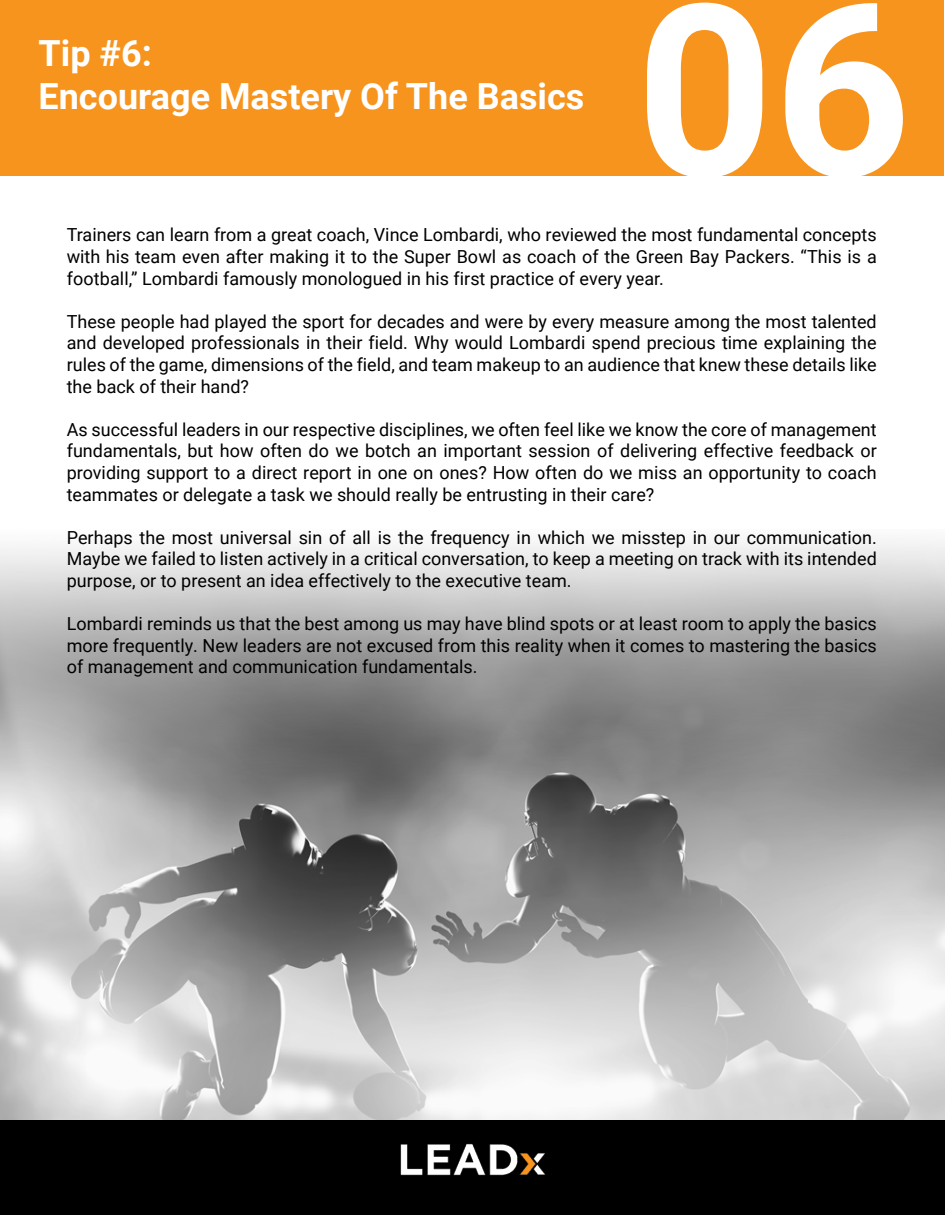
<style>
.page{position:relative;width:945px;height:1215px;background:#fff}
.page>*{position:absolute;margin:0;border:0;box-sizing:border-box;transform-origin:0 0}
.t1{font:700 240px "Roboto";color:#fff}
.t2{font:700 36px/43.2px "Roboto";color:#fff}
.t3{font:18px/21.6px "Roboto";color:#000;text-align:justify}
</style>
<div class="page">
<img style="left:0;top:542px;width:945px;height:578px">
<div style="left:0;top:1120px;width:945px;height:95px;background:#000"></div>
<img style="left:400px;top:1143px;width:145px;height:33px">
<div style="left:0;top:0;width:944px;height:176px;background:#f7941d"></div>
<h2 class="t2" style="left:39px;top:30px;width:547px">Tip #6:<br>Encourage Mastery Of The Basics</h2>
<h1 class="t1" style="left:636px;top:-78px;width:277px">06</h1>
<p class="t3" style="left:67px;top:223px;width:812px">Trainers can learn from a great coach, Vince Lombardi, who reviewed the most fundamental concepts with his team even after making it to the Super Bowl as coach of the Green Bay Packers. “This is a football,” Lombardi famously monologued in his first practice of every year.</p>
<p class="t3" style="left:67px;top:310px;width:812px">These people had played the sport for decades and were by every measure among the most talented and developed professionals in their field. Why would Lombardi spend precious time explaining the rules of the game, dimensions of the field, and team makeup to an audience that knew these details like the back of their hand?</p>
<p class="t3" style="left:67px;top:418px;width:812px">As successful leaders in our respective disciplines, we often feel like we know the core of management fundamentals, but how often do we botch an important session of delivering effective feedback or providing support to a direct report in one on ones? How often do we miss an opportunity to coach teammates or delegate a task we should really be entrusting in their care?</p>
<p class="t3" style="left:67px;top:526px;width:812px">Perhaps the most universal sin of all is the frequency in which we misstep in our communication.<br>Maybe we failed to listen actively in a critical conversation, to keep a meeting on track with its intended purpose, or to present an idea effectively to the executive team.</p>
<p class="t3" style="left:67px;top:612px;width:812px">Lombardi reminds us that the best among us may have blind spots or at least room to apply the basics more frequently. New leaders are not excused from this reality when it comes to mastering the basics of management and communication fundamentals.</p>
</div>
